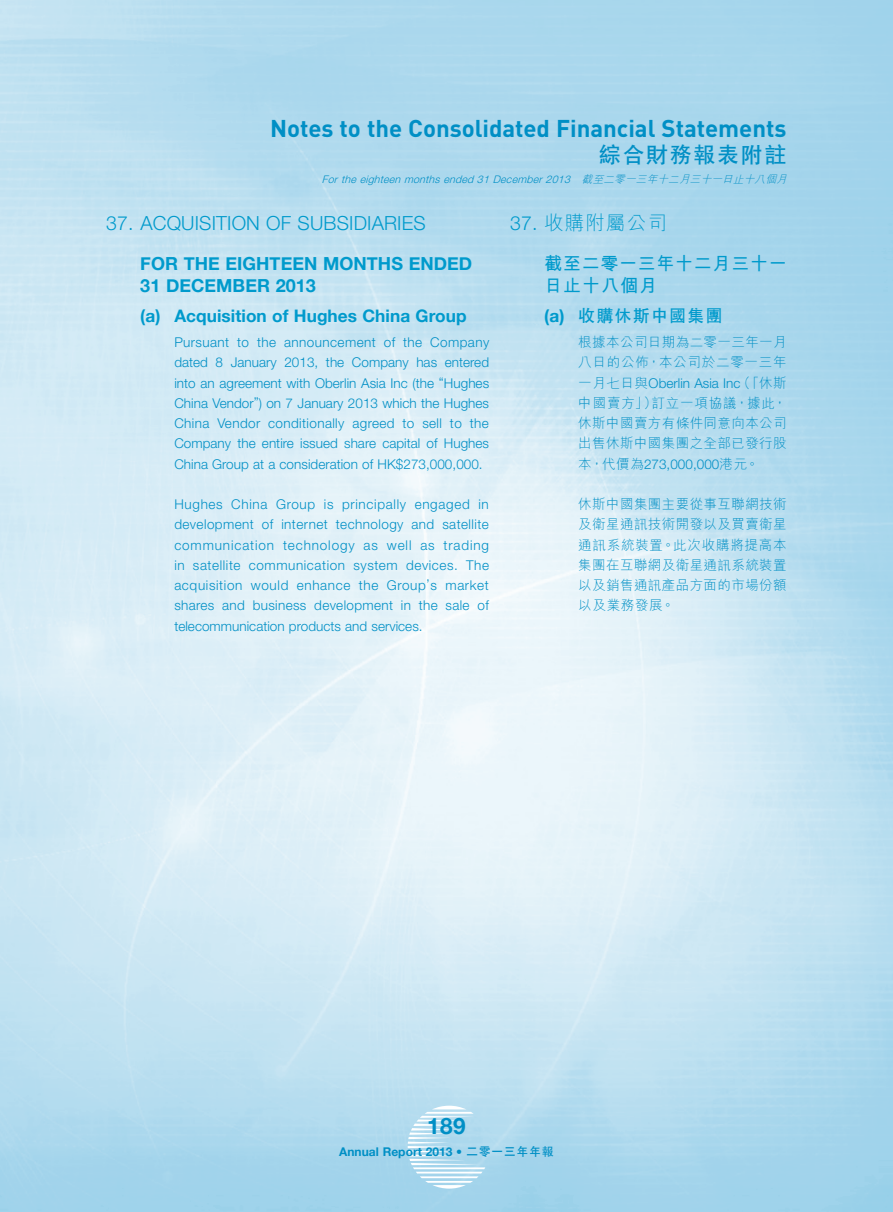
<style>
.page{position:relative;width:893px;height:1212px;background:#fff}
.page>*{position:absolute;margin:0;border:0;box-sizing:border-box;transform-origin:0 0}
.t1{font:700 24px "DIN";color:#008fc5}
.t2{font:700 22.5px "C Hei 2 HK";letter-spacing:.055em;color:#008fc5}
.t3{font:700 22.5px "Helvetica Neue";color:#008fc5}
.Heading_1{font:300 19.5px "Helvetica Neue LT Std";letter-spacing:.01em;color:#009acc}
.C_Heading_1{font:300 19.5px "M Hei HK";letter-spacing:.06em;color:#009acc}
.Heading_2{font:700 18px/22.5px "Helvetica Neue";letter-spacing:.005em;color:#009acc}
.C_Heading_2{font:700 18px/22.5px "M Hei HK";letter-spacing:.04em;color:#009acc}
.Heading_3{font:700 17.25px "Helvetica Neue";letter-spacing:.005em;color:#009acc}
.C_Heading_3{font:700 17.25px "C Hei 2 HK";letter-spacing:.055em;color:#009acc}
.Body_Text{font:300 13.5px/20.2px "Helvetica Neue LT Std";letter-spacing:.005em;color:#008fc5;text-align:justify}
.C_Body_Text{font:300 13.5px/20.2px "M Hei HK";letter-spacing:.03em;color:#008fc5;text-align:justify}
.t4{font:700 12px "Helvetica Neue";letter-spacing:.005em;color:#008fc5}
.t5{font:italic 300 10.5px "Helvetica Neue LT Std";color:#008fc5}
.s1{font-family:"M Hei HK"}
.s2{font-family:"Helvetica Neue LT Std"}
.s3{font-family:"Helvetica Neue"}
.s4{font-family:"C Hei 2 HK"}
</style>
<div class="page">
<svg style="left:408px;top:1106px;width:77px;height:82px;background:#bcdff0"></svg>
<h1 class="t1" style="left:270px;top:113px;width:518px">Notes to the Consolidated Financial Statements</h1>
<h2 class="t2" style="left:598px;top:144px;width:190px">綜合財務報表附註</h2>
<p class="t5" style="left:322px;top:173px;width:469px">For the eighteen months ended 31 December 2013 <span class="s1">截至二零一三年十二月三十一日止十八個月</span></p>
<p class="C_Heading_1" style="left:510px;top:213px;width:158px"><span class="s2">37.</span> 收購附屬公司</p>
<p class="C_Heading_2" style="left:544px;top:250px;width:244px">截至二零一三年十二月三十一日止十八個月</p>
<p class="C_Heading_3" style="left:544px;top:307px;width:180px"><span class="s3">(a)</span> 收購休斯中國集團</p>
<p class="C_Body_Text" style="left:578px;top:332px;width:210px">根據本公司日期為二零一三年一月八日的公佈，本公司於二零一三年一月七日與<span class="s2">Oberlin Asia Inc</span>（「休斯中國賣方」）訂立一項協議，據此，休斯中國賣方有條件同意向本公司出售休斯中國集團之全部已發行股本，代價為<span class="s2">273,000,000</span>港元。</p>
<p class="C_Body_Text" style="left:578px;top:494px;width:210px">休斯中國集團主要從事互聯網技術及衛星通訊技術開發以及買賣衛星通訊系統裝置。此次收購將提高本集團在互聯網及衛星通訊系統裝置以及銷售通訊產品方面的市場份額以及業務發展。</p>
<p class="Heading_1" style="left:106px;top:211px;width:321px">37. ACQUISITION OF SUBSIDIARIES</p>
<p class="Heading_2" style="left:140px;top:251px;width:333px">FOR THE EIGHTEEN MONTHS ENDED<br>31 DECEMBER 2013</p>
<p class="Heading_3" style="left:140px;top:305px;width:328px">(a) Acquisition of Hughes China Group</p>
<p class="Body_Text" style="left:174px;top:332px;width:316px">Pursuant to the announcement of the Company dated 8 January 2013, the Company has entered into an agreement with Oberlin Asia Inc (the “Hughes China Vendor”) on 7 January 2013 which the Hughes China Vendor conditionally agreed to sell to the Company the entire issued share capital of Hughes China Group at a consideration of HK$273,000,000.</p>
<p class="Body_Text" style="left:174px;top:494px;width:316px">Hughes China Group is principally engaged in development of internet technology and satellite communication technology as well as trading in satellite communication system devices. The acquisition would enhance the Group’s market shares and business development in the sale of telecommunication products and services.</p>
<h2 class="t3" style="left:427px;top:1112px;width:40px">189</h2>
<p class="t4" style="left:339px;top:1145px;width:216px">Annual Report 2013 • <span class="s4">二零一三年年報</span></p>
</div>
